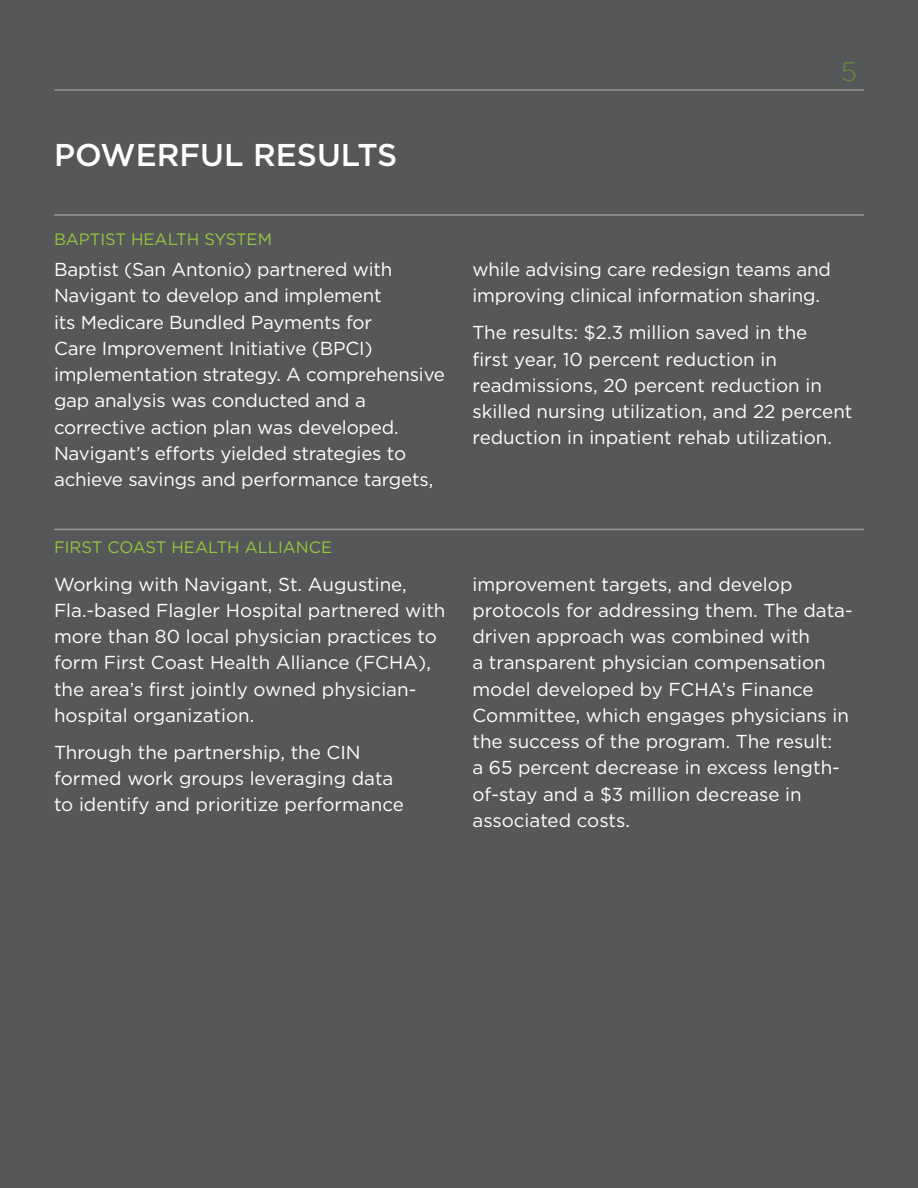
<style>
.page{position:relative;width:918px;height:1188px;background:#555759}
.page>*{position:absolute;margin:0;border:0;box-sizing:border-box;transform-origin:0 0}
.t1{font:500 31.5px "Gotham";color:#fff}
.t2{font:300 27px "Gotham";color:#638d3d}
.t3{font:18.75px/26.2px "Gotham";color:#fff}
.t4{font:16.5px "Gotham";color:#94c83c}
</style>
<div class="page">
<hr style="left:54px;top:90px;width:810px;height:1px;background:#aaacad">
<hr style="left:54px;top:214px;width:810px;height:2px;background:#9a9799">
<hr style="left:54px;top:529px;width:810px;height:1px;background:#9a9799">
<h1 class="t1" style="left:54px;top:134px;width:345px">POWERFUL RESULTS</h1>
<h2 class="t2" style="left:841px;top:54px;width:18px">5</h2>
<p class="t4" style="left:54px;top:228px;width:220px">BAPTIST HEALTH SYSTEM</p>
<p class="t3" style="left:54px;top:256px;width:393px">Baptist (San Antonio) partnered with Navigant to develop and implement<br>its Medicare Bundled Payments for<br>Care Improvement Initiative (BPCI) implementation strategy. A comprehensive gap analysis was conducted and a corrective action plan was developed.<br>Navigant’s efforts yielded strategies to achieve savings and performance targets,</p>
<p class="t3" style="left:472px;top:256px;width:360px">while advising care redesign teams and improving clinical information sharing.</p>
<p class="t3" style="left:472px;top:319px;width:382px">The results: $2.3 million saved in the<br>first year, 10 percent reduction in readmissions, 20 percent reduction in skilled nursing utilization, and 22 percent reduction in inpatient rehab utilization.</p>
<p class="t4" style="left:54px;top:536px;width:280px">FIRST COAST HEALTH ALLIANCE</p>
<p class="t3" style="left:54px;top:570px;width:393px">Working with Navigant, St. Augustine, Fla.-based Flagler Hospital partnered with more than 80 local physician practices to form First Coast Health Alliance (FCHA), the area’s first jointly owned physician&shy;hospital organization.</p>
<p class="t3" style="left:54px;top:739px;width:351px">Through the partnership, the CIN formed work groups leveraging data to identify and prioritize performance</p>
<p class="t3" style="left:472px;top:570px;width:382px">improvement targets, and develop protocols for addressing them. The data&shy;driven approach was combined with<br>a transparent physician compensation model developed by FCHA’s Finance Committee, which engages physicians in the success of the program. The result:<br>a 65 percent decrease in excess length&shy;of-stay and a $3 million decrease in associated costs.</p>
</div>
